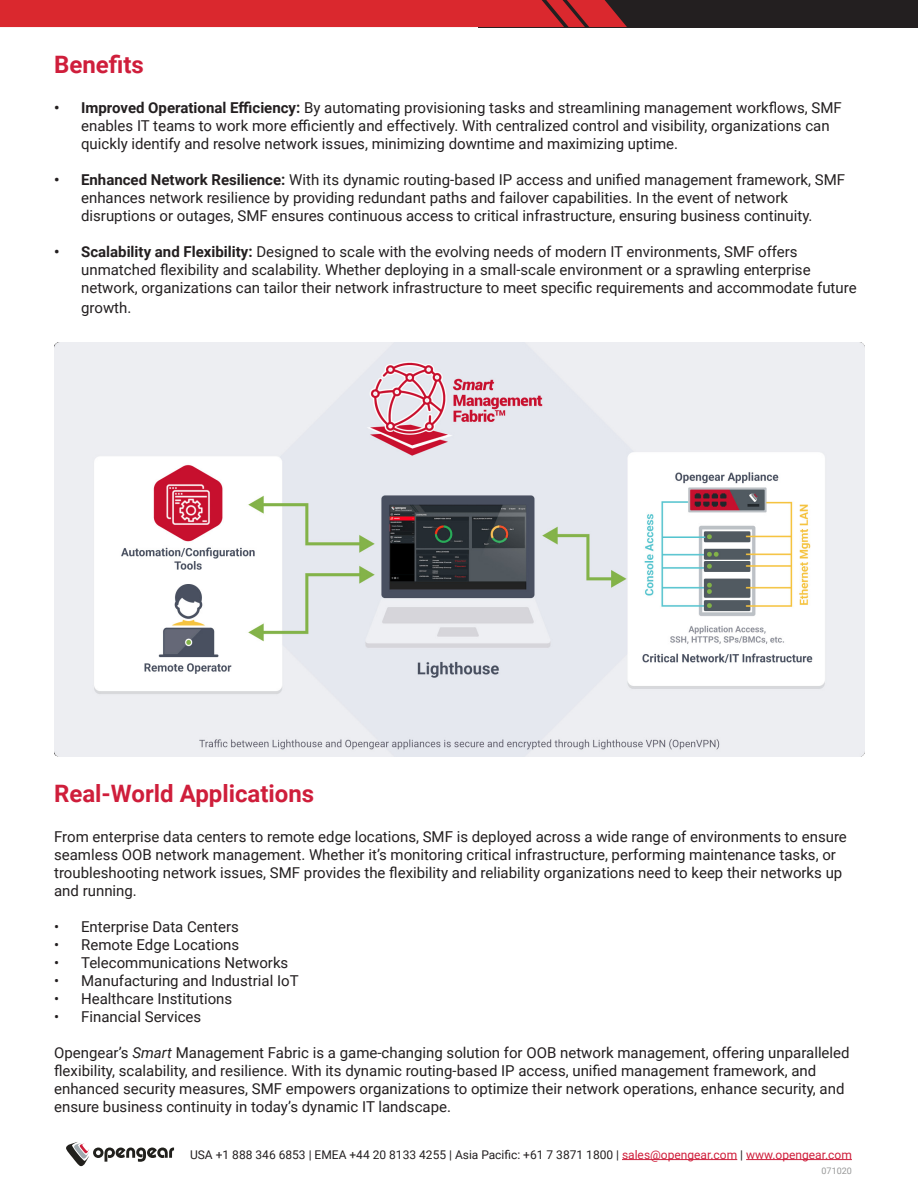
<style>
.page{position:relative;width:918px;height:1188px;background:#fff}
.page>*{position:absolute;margin:0;border:0;box-sizing:border-box;transform-origin:0 0}
.t1{font:700 24px "Roboto";color:#cf1e3b}
.t2{font:15px/18px "Roboto";color:#231f20}
.t3{font:12px "Roboto";color:#231f20}
.t4{font:9px "Roboto";color:#989999}
.s1{font-weight:700}
.s2{font-style:italic}
.s3{color:#cf1e3b}
</style>
<div class="page">
<div style="left:479px;top:0;width:439px;height:27px;background:#231f20"></div>
<div style="left:0;top:0;width:627px;height:27px;background:#da282e"></div>
<hr style="left:622px;top:1159px;width:115px;height:1px;background:#cf1e3b">
<hr style="left:746px;top:1159px;width:106px;height:1px;background:#cf1e3b">
<svg style="left:66px;top:1142px;width:108px;height:24px"></svg>
<img style="left:54px;top:342px;width:810px;height:414px">
<p class="t1" style="left:54px;top:48px;width:91px">Benefits</p>
<p class="t2" style="left:81px;top:98px;width:762px;text-indent:-27px"><span class="s1">• Improved Operational Efficiency:</span> By automating provisioning tasks and streamlining management workflows, SMF enables IT teams to work more efficiently and effectively. With centralized control and visibility, organizations can quickly identify and resolve network issues, minimizing downtime and maximizing uptime.</p>
<p class="t2" style="left:81px;top:170px;width:765px;text-indent:-27px"><span class="s1">• Enhanced Network Resilience:</span> With its dynamic routing-based IP access and unified management framework, SMF enhances network resilience by providing redundant paths and failover capabilities. In the event of network disruptions or outages, SMF ensures continuous access to critical infrastructure, ensuring business continuity.</p>
<p class="t2" style="left:81px;top:242px;width:777px;text-indent:-27px"><span class="s1">• Scalability and Flexibility:</span> Designed to scale with the evolving needs of modern IT environments, SMF offers unmatched flexibility and scalability. Whether deploying in a small-scale environment or a sprawling enterprise network, organizations can tailor their network infrastructure to meet specific requirements and accommodate future</p>
<p class="t2" style="left:81px;top:298px;width:52px">growth.</p>
<p class="t1" style="left:54px;top:777px;width:262px">Real-World Applications</p>
<p class="t2" style="left:54px;top:827px;width:794px">From enterprise data centers to remote edge locations, SMF is deployed across a wide range of environments to ensure seamless OOB network management. Whether it’s monitoring critical infrastructure, performing maintenance tasks, or troubleshooting network issues, SMF provides the flexibility and reliability organizations need to keep their networks up and running.</p>
<p class="t2" style="left:54px;top:917px;width:186px">• Enterprise Data Centers</p>
<p class="t2" style="left:54px;top:935px;width:187px">• Remote Edge Locations</p>
<p class="t2" style="left:54px;top:953px;width:236px">• Telecommunications Networks</p>
<p class="t2" style="left:54px;top:971px;width:246px">• Manufacturing and Industrial IoT</p>
<p class="t2" style="left:54px;top:989px;width:180px">• Healthcare Institutions</p>
<p class="t2" style="left:54px;top:1007px;width:149px">• Financial Services</p>
<p class="t2" style="left:54px;top:1043px;width:797px">Opengear’s <span class="s2">Smart</span> Management Fabric is a game-changing solution for OOB network management, offering unparalleled flexibility, scalability, and resilience. With its dynamic routing-based IP access, unified management framework, and enhanced security measures, SMF empowers organizations to optimize their network operations, enhance security, and ensure business continuity in today’s dynamic IT landscape.</p>
<p class="t3" style="left:190px;top:1146px;width:663px">USA +1 888 346 6853 | EMEA +44 20 8133 4255 | Asia Pacific: +61 7 3871 1800 | <span class="s3">sales@opengear.com</span> | <span class="s3">www.opengear.com</span></p>
<p class="t4" style="left:822px;top:1165px;width:32px">071020</p>
</div>
